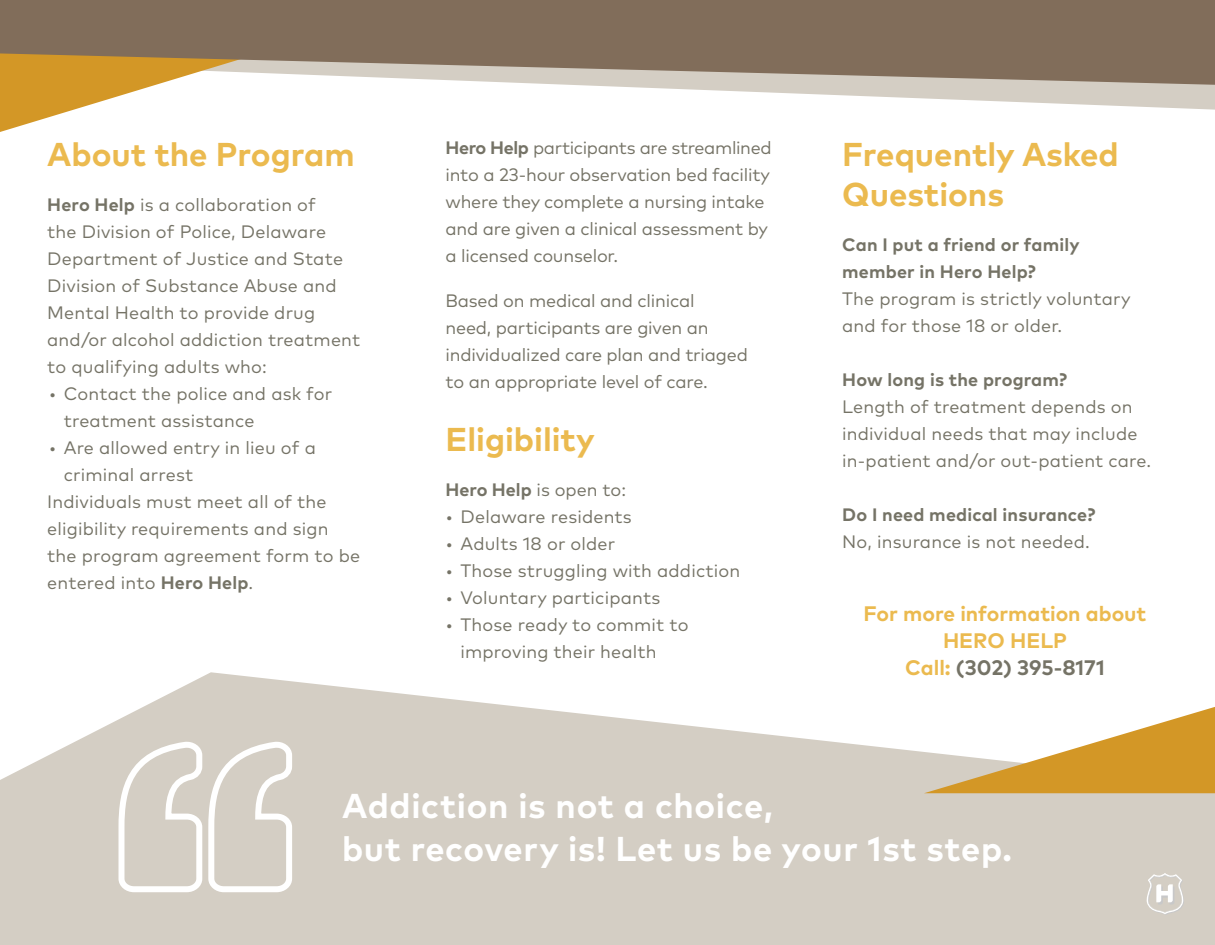
<style>
.page{position:relative;width:1215px;height:945px;background:#fff}
.page>*{position:absolute;margin:0;border:0;box-sizing:border-box;transform-origin:0 0}
.t1{font:700 34.5px/43.5px "Mark Pro";letter-spacing:.02em;color:#fff}
.t2{font:700 33px/39.6px "Mark Pro";color:#ebba4f}
.t3{font:700 21px/27px "Mark Pro";color:#ebba4f;text-align:center}
.t4{font:18px/27px "Mark Pro";letter-spacing:.01em;color:#757366}
.t5{font:18px/27px "Mark Pro";letter-spacing:-.01em;color:#757366}
.t6{font:700 18px/27px "Mark Pro";letter-spacing:.01em;color:#757366}
.s1{font-weight:700}
.s2{color:#757366}
</style>
<div class="page">
<svg style="left:0;top:672px;width:1215px;height:273px;fill:#d4cec4"></svg>
<svg style="left:579px;top:85px;width:636px;height:25px"></svg>
<svg style="left:0;top:85px;width:155px;height:47px"></svg>
<svg style="left:0;top:0;width:1215px;height:85px;fill:#816d5a"></svg>
<svg style="left:924px;top:707px;width:291px;height:86px"></svg>
<svg style="left:116px;top:737px;width:179px;height:158px"></svg>
<svg style="left:1147px;top:873px;width:37px;height:42px"></svg>
<h2 class="t2" style="left:47px;top:132px;width:309px">About the Program</h2>
<p class="t4" style="left:47px;top:190px;width:315px"><span class="s1">Hero Help</span> is a collaboration of<br>the Division of Police, Delaware<br>Department of Justice and State<br>Division of Substance Abuse and<br>Mental Health to provide drug and/or alcohol addiction treatment to qualifying adults who:</p>
<p class="t4" style="left:64px;top:379px;width:270px;text-indent:-15px">• Contact the police and ask for treatment assistance</p>
<p class="t4" style="left:49px;top:433px;width:269px">• Are allowed entry in lieu of a</p>
<p class="t4" style="left:64px;top:460px;width:131px">criminal arrest</p>
<p class="t4" style="left:47px;top:487px;width:281px">Individuals must meet all of the</p>
<p class="t4" style="left:47px;top:514px;width:283px">eligibility requirements and sign</p>
<p class="t4" style="left:47px;top:541px;width:315px">the program agreement form to be</p>
<p class="t4" style="left:47px;top:568px;width:208px">entered into <span class="s1">Hero Help</span>.</p>
<p class="t5" style="left:446px;top:133px;width:328px"><span class="s1">Hero Help</span> participants are streamlined into a 23-hour observation bed facility where they complete a nursing intake and are given a clinical assessment by a licensed counselor.</p>
<p class="t5" style="left:446px;top:286px;width:304px">Based on medical and clinical<br>need, participants are given an individualized care plan and triaged to an appropriate level of care.</p>
<h2 class="t2" style="left:446px;top:416px;width:151px">Eligibility</h2>
<p class="t4" style="left:446px;top:474px;width:182px"><span class="s1">Hero Help</span> is open to:</p>
<p class="t4" style="left:446px;top:501px;width:188px">• Delaware residents</p>
<p class="t4" style="left:446px;top:528px;width:171px">• Adults 18 or older</p>
<p class="t4" style="left:446px;top:555px;width:296px">• Those struggling with addiction</p>
<p class="t4" style="left:446px;top:582px;width:216px">• Voluntary participants</p>
<p class="t4" style="left:460px;top:609px;width:230px;text-indent:-15px">• Those ready to commit to improving their health</p>
<h2 class="t2" style="left:842px;top:132px;width:278px">Frequently Asked<br>Questions</h2>
<p class="t6" style="left:842px;top:230px;width:239px">Can I put a friend or family member in Hero Help?</p>
<p class="t4" style="left:842px;top:284px;width:290px">The program is strictly voluntary and for those 18 or older.</p>
<p class="t6" style="left:842px;top:365px;width:227px">How long is the program?</p>
<p class="t4" style="left:842px;top:392px;width:311px">Length of treatment depends on individual needs that may include in-patient and/or out-patient care.</p>
<p class="t6" style="left:842px;top:500px;width:255px">Do I need medical insurance?</p>
<p class="t4" style="left:842px;top:527px;width:249px">No, insurance is not needed.</p>
<p class="t3" style="left:864px;top:599px;width:284px">For more information about<br>HERO HELP<br>Call: <span class="s2">(302) 395-8171</span></p>
<h1 class="t1" style="left:342px;top:781px;width:672px">Addiction is not a choice,<br>but recovery is! Let us be your 1st step.</h1>
</div>
